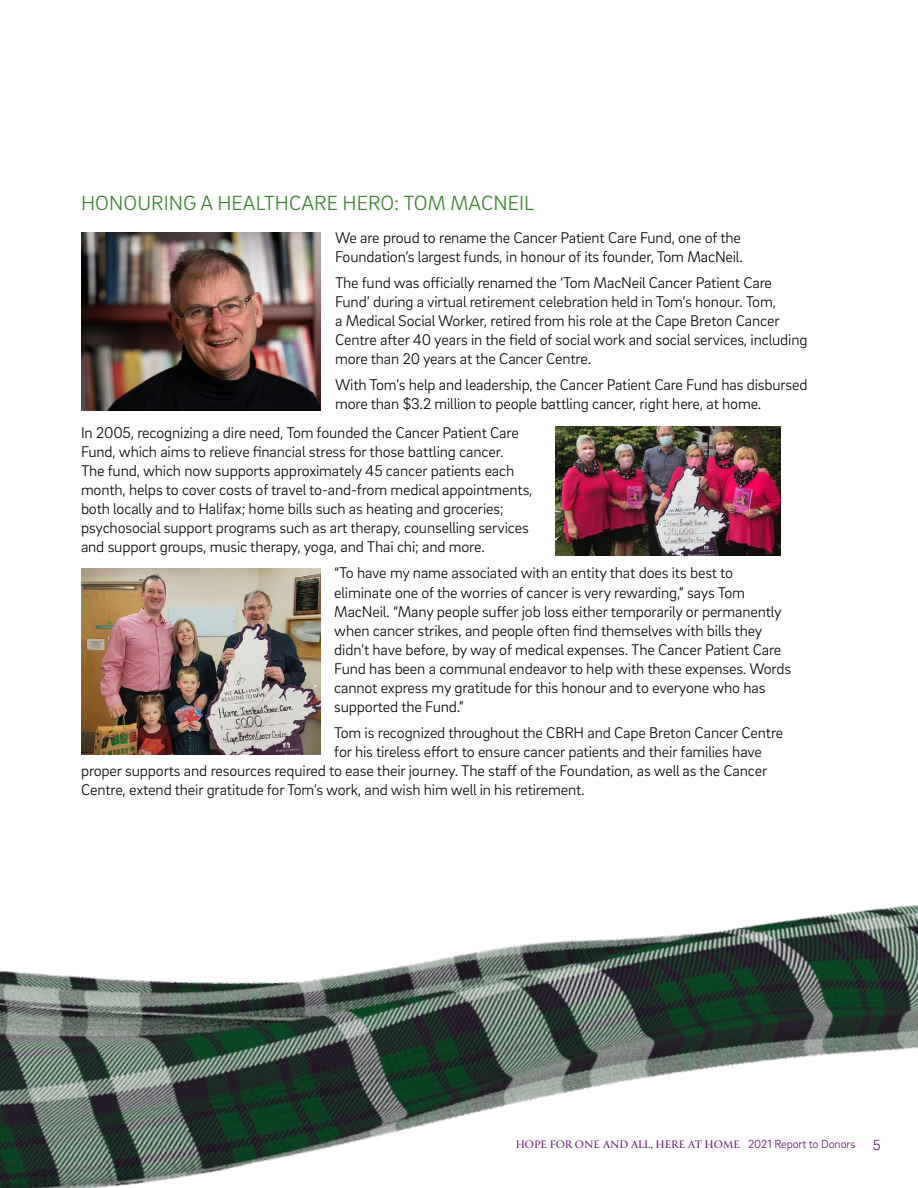
<style>
.page{position:relative;width:918px;height:1188px;background:#fff}
.page>*{position:absolute;margin:0;border:0;box-sizing:border-box;transform-origin:0 0}
.t1{font:300 21px "Brix Sans";letter-spacing:.005em;color:#387c2b}
.t2{font:300 15.9px/19px "Brix Sans";letter-spacing:-.01em;color:#000}
.t3{font:600 12px "Canto";letter-spacing:-.01em;color:#61116a}
.s1{font-family:"Brix Sans";font-weight:300}
.s2{font-family:"Brix Sans";font-weight:300;font-size:15px}
</style>
<div class="page">
<img style="left:0;top:904px;width:918px;height:284px">
<img style="left:81px;top:232px;width:239px;height:179px">
<img style="left:81px;top:569px;width:240px;height:186px">
<img style="left:555px;top:426px;width:225px;height:129px">
<h1 class="t1" style="left:81px;top:190px;width:455px">HONOURING A HEALTHCARE HERO: TOM MACNEIL</h1>
<p class="t2" style="left:335px;top:227px;width:409px">We are proud to rename the Cancer Patient Care Fund, one of the<br>Foundation’s largest funds, in honour of its founder, Tom MacNeil.</p>
<p class="t2" style="left:335px;top:272px;width:474px">The fund was officially renamed the ‘Tom MacNeil Cancer Patient Care Fund’ during a virtual retirement celebration held in Tom’s honour. Tom,<br>a Medical Social Worker, retired from his role at the Cape Breton Cancer Centre after 40 years in the field of social work and social services, including more than 20 years at the Cancer Centre.</p>
<p class="t2" style="left:335px;top:375px;width:474px">With Tom’s help and leadership, the Cancer Patient Care Fund has disbursed more than $3.2 million to people battling cancer, right here, at home.</p>
<p class="t2" style="left:81px;top:423px;width:453px">In 2005, recognizing a dire need, Tom founded the Cancer Patient Care Fund, which aims to relieve financial stress for those battling cancer.<br>The fund, which now supports approximately 45 cancer patients each month, helps to cover costs of travel to-and-from medical appointments, both locally and to Halifax; home bills such as heating and groceries; psychosocial support programs such as art therapy, counselling services and support groups, music therapy, yoga, and Thai chi; and more.</p>
<p class="t2" style="left:334px;top:563px;width:458px">“To have my name associated with an entity that does its best to eliminate one of the worries of cancer is very rewarding,” says Tom MacNeil. “Many people suffer job loss either temporarily or permanently when cancer strikes, and people often find themselves with bills they didn’t have before, by way of medical expenses. The Cancer Patient Care Fund has been a communal endeavor to help with these expenses. Words cannot express my gratitude for this honour and to everyone who has supported the Fund.”</p>
<p class="t2" style="left:334px;top:722px;width:451px">Tom is recognized throughout the CBRH and Cape Breton Cancer Centre</p>
<p class="t2" style="left:334px;top:741px;width:429px">for his tireless effort to ensure cancer patients and their families have</p>
<p class="t2" style="left:81px;top:760px;width:688px">proper supports and resources required to ease their journey. The staff of the Foundation, as well as the Cancer</p>
<p class="t2" style="left:81px;top:779px;width:505px">Centre, extend their gratitude for Tom’s work, and wish him well in his retirement.</p>
<p class="t3" style="left:516px;top:1137px;width:367px">HOPE FOR ONE AND ALL, HERE AT HOME <span class="s1">2021 Report to Donors</span> <span class="s2">5</span></p>
</div>
